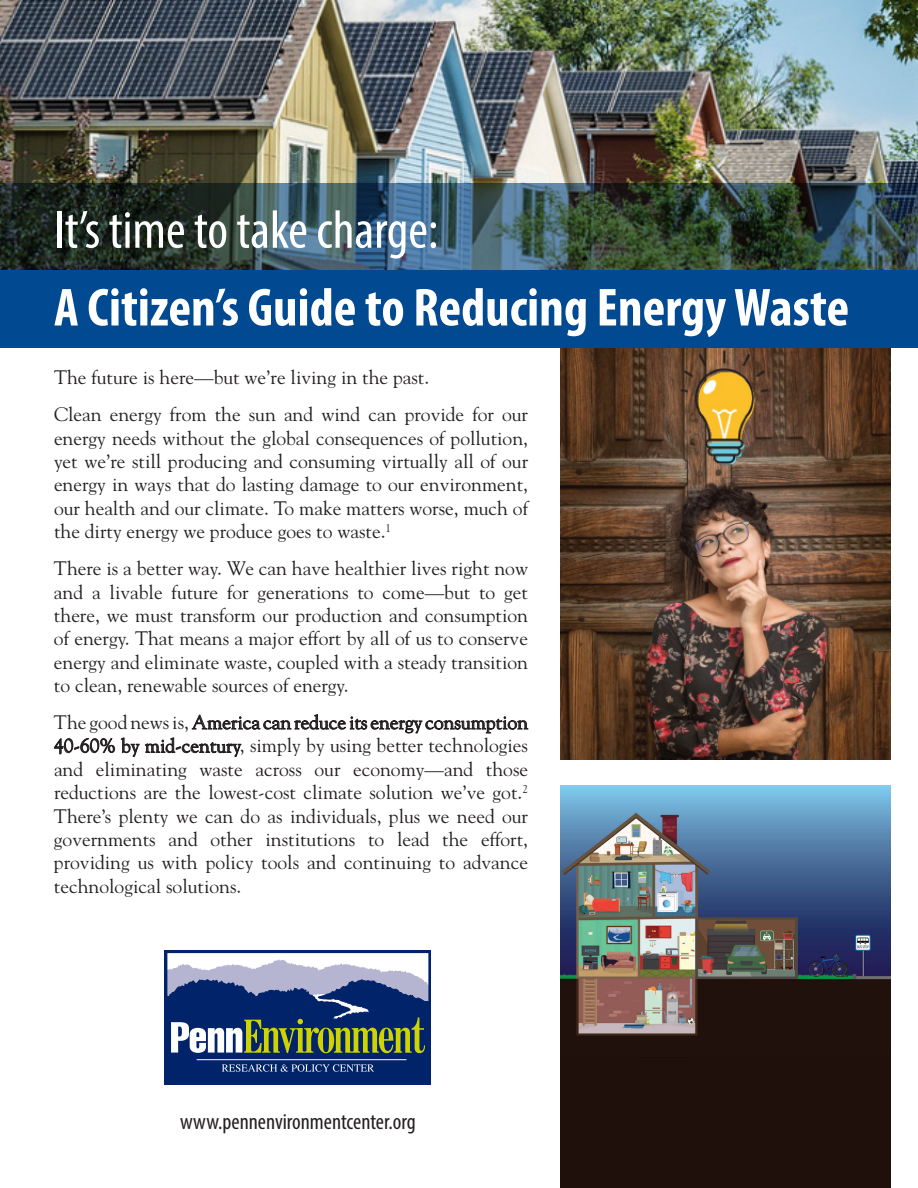
<style>
.page{position:relative;width:918px;height:1188px;background:#fff}
.page>*{position:absolute;margin:0;border:0;box-sizing:border-box;transform-origin:0 0}
.t1{font:700 condensed 54px "Myriad Pro";color:#fff}
.t2{font:condensed 54px "Myriad Pro";color:#fff}
.t3{font:condensed 22.5px "Myriad Pro";color:#231f20}
.t4{font:19.5px/23.4px "Goudy";color:#231f20;text-align:justify}
</style>
<div class="page">
<img style="left:561px;top:348px;width:330px;height:411px">
<img style="left:0;top:0;width:918px;height:184px">
<img style="left:0;top:184px;width:918px;height:86px">
<div style="left:0;top:270px;width:918px;height:78px;background:#014a91"></div>
<svg style="left:54px;top:738px;width:61px;height:16px"></svg>
<svg style="left:121px;top:714px;width:407px;height:43px"></svg>
<div style="left:561px;top:785px;width:330px;height:403px;background:#1f100b"></div>
<img style="left:561px;top:785px;width:330px;height:251px">
<div style="left:165px;top:950px;width:266px;height:135px;background:#002369"></div>
<div style="left:167px;top:953px;width:262px;height:67px;background:#fff"></div>
<hr style="left:197px;top:1059px;width:210px;height:1px;background:#fff">
<svg style="left:169px;top:960px;width:258px;height:93px"></svg>
<div style="left:165px;top:950px;width:266px;height:135px;border:3px solid #002369"></div>
<svg style="left:222px;top:1064px;width:152px;height:8px"></svg>
<h1 class="t2" style="left:54px;top:197px;width:386px">It’s time to take charge:</h1>
<h1 class="t1" style="left:54px;top:274px;width:797px">A Citizen’s Guide to Reducing Energy Waste</h1>
<p class="t4" style="left:54px;top:359px;width:476px;line-height:36.9px">The future is here—but we’re living in the past.<br>Clean energy from the sun and wind can provide for our</p>
<p class="t4" style="left:54px;top:426px;width:476px">energy needs without the global consequences of pollution, yet we’re still producing and consuming virtually all of our energy in ways that do lasting damage to our environment, our health and our climate. To make matters worse, much of the dirty energy we produce goes to waste.<sup>1</sup></p>
<p class="t4" style="left:54px;top:556px;width:476px">There is a better way. We can have healthier lives right now and a livable future for generations to come—but to get there, we must transform our production and consumption of energy. That means a major effort by all of us to conserve energy and eliminate waste, coupled with a steady transition to clean, renewable sources of energy.</p>
<p class="t4" style="left:54px;top:710px;width:476px">The good news is, America can reduce its energy consumption 40-60% by mid-century, simply by using better technologies and eliminating waste across our economy—and those reductions are the lowest-cost climate solution we’ve got.<sup>2<br></sup>There’s plenty we can do as individuals, plus we need our governments and other institutions to lead the effort, providing us with policy tools and continuing to advance technological solutions.</p>
<p class="t3" style="left:180px;top:1108px;width:237px">www.pennenvironmentcenter.org</p>
</div>
